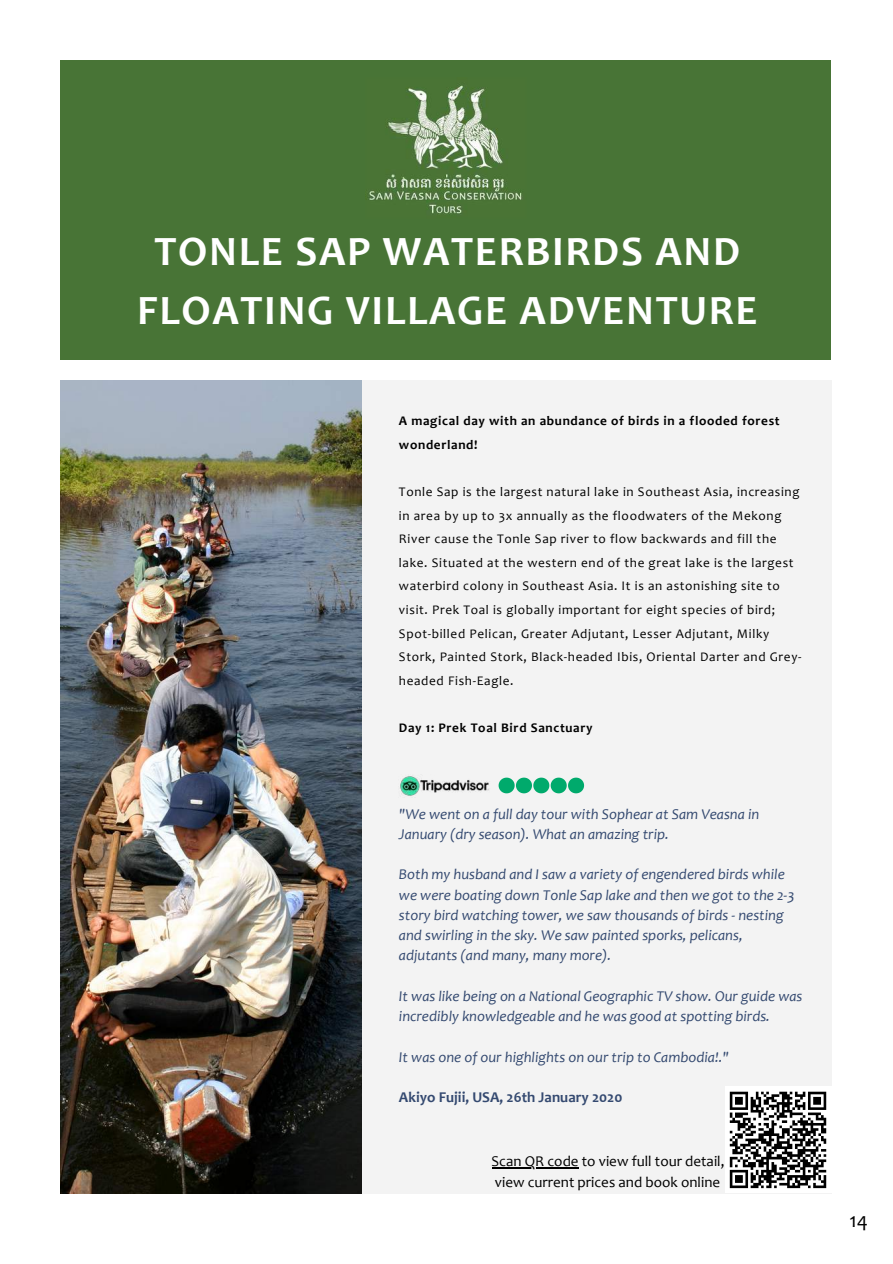
<style>
.page{position:relative;width:893px;height:1264px;background:#fff}
.page>*{position:absolute;margin:0;border:0;box-sizing:border-box;transform-origin:0 0}
.t1{font:700 42px/58.5px "Candara";letter-spacing:.04em;color:#fff;text-align:center}
.t2{font:21px "Candara";color:#000}
.t3{font:italic 15px/20.2px "Candara";color:#344970}
.t4{font:15px/20.2px "Candara";color:#000}
.t5{font:700 15px "Candara";color:#344970}
.t6{font:13.2px/23.5px "Candara";letter-spacing:.05em;color:#000}
.t7{font:700 13.2px/23.5px "Candara";letter-spacing:.05em;color:#000}
</style>
<div class="page">
<div style="left:60px;top:60px;width:770px;height:299px;background:#487436"></div>
<div style="left:61px;top:380px;width:770px;height:813px;background:#f3f3f3"></div>
<img style="left:60px;top:380px;width:302px;height:813px">
<img style="left:365px;top:85px;width:158px;height:129px">
<div style="left:724px;top:1086px;width:107px;height:107px;background:#fff"></div>
<svg style="left:729px;top:1091px;width:98px;height:98px"></svg>
<hr style="left:491px;top:1167px;width:87px;height:1px;background:#000">
<svg style="left:498px;top:777px;width:86px;height:16px"></svg>
<img style="left:400px;top:776px;width:89px;height:20px">
<h1 class="t1" style="left:137px;top:227px;width:621px">TONLE SAP WATERBIRDS AND<br>FLOATING VILLAGE ADVENTURE</h1>
<p class="t7" style="left:399px;top:410px;width:382px">A magical day with an abundance of birds in a flooded forest wonderland!</p>
<p class="t6" style="left:399px;top:481px;width:404px">Tonle Sap is the largest natural lake in Southeast Asia, increasing in area by up to 3x annually as the floodwaters of the Mekong River cause the Tonle Sap river to flow backwards and fill the lake. Situated at the western end of the great lake is the largest waterbird colony in Southeast Asia. It is an astonishing site to visit. Prek Toal is globally important for eight species of bird; Spot-billed Pelican, Greater Adjutant, Lesser Adjutant, Milky Stork, Painted Stork, Black-headed Ibis, Oriental Darter and Grey&shy;headed Fish-Eagle.</p>
<p class="t7" style="left:399px;top:717px;width:195px">Day 1: Prek Toal Bird Sanctuary</p>
<p class="t3" style="left:399px;top:805px;width:362px">"We went on a full day tour with Sophear at Sam Veasna in<br>January (dry season). What an amazing trip.</p>
<p class="t3" style="left:399px;top:866px;width:397px">Both my husband and I saw a variety of engendered birds while we were boating down Tonle Sap lake and then we got to the 2-3 story bird watching tower, we saw thousands of birds - nesting and swirling in the sky. We saw painted sporks, pelicans, adjutants (and many, many more).</p>
<p class="t3" style="left:399px;top:987px;width:405px">It was like being on a National Geographic TV show. Our guide was incredibly knowledgeable and he was good at spotting birds.</p>
<p class="t3" style="left:399px;top:1048px;width:331px">It was one of our highlights on our trip to Cambodia!."</p>
<p class="t5" style="left:399px;top:1091px;width:225px">Akiyo Fujii, USA, 26th January 2020</p>
<p class="t4" style="left:491px;top:1152px;width:234px">Scan QR code to view full tour detail, view current prices and book online</p>
<h2 class="t2" style="left:849px;top:1211px;width:20px">14</h2>
</div>
